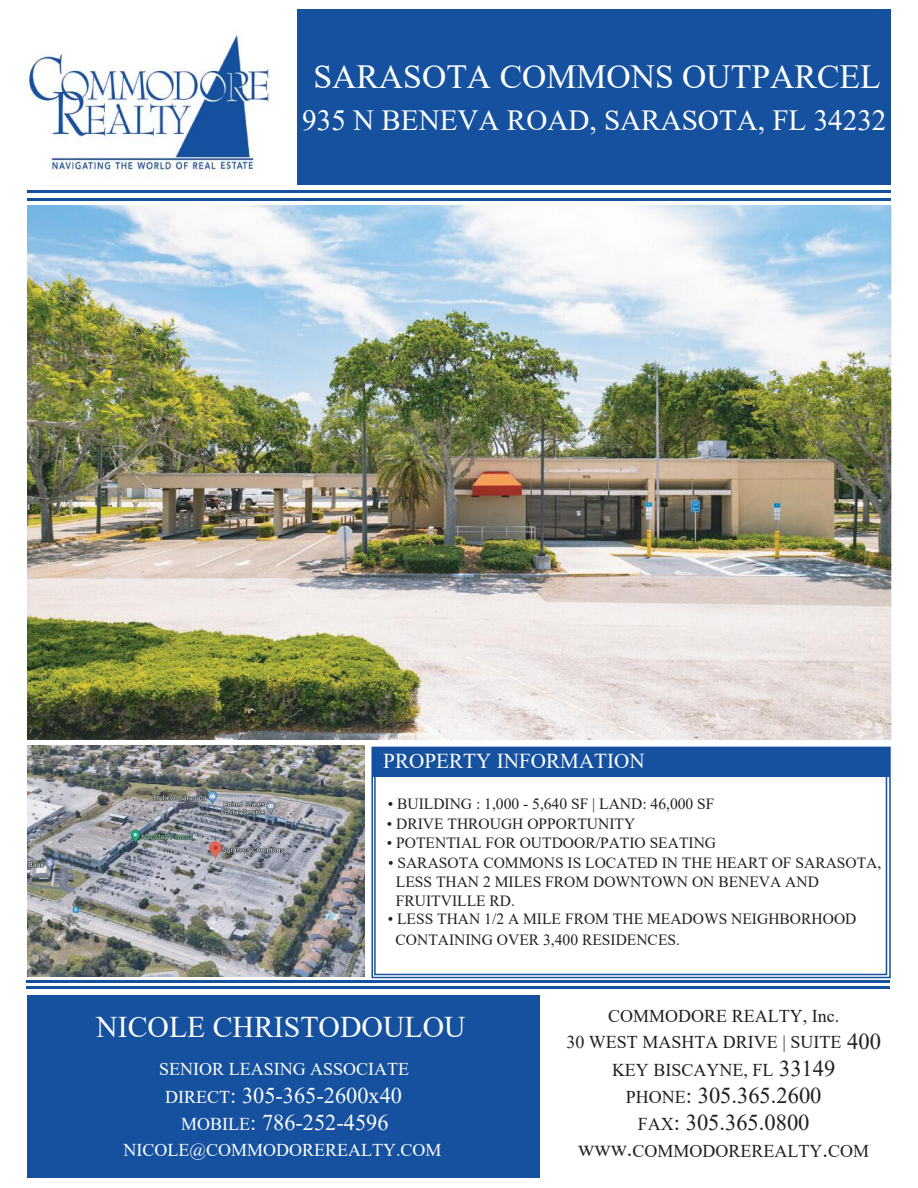
<style>
.page{position:relative;width:918px;height:1188px;background:#fff}
.page>*{position:absolute;margin:0;border:0;box-sizing:border-box;transform-origin:0 0}
.t1{font:33.75px "Times New Roman";color:#fdfefe}
.t2{font:30px "Times New Roman";color:#fbfbfc}
.t3{font:29.1px "Times New Roman";color:#fdfefe}
.t4{font:22.65px/27px "Times New Roman";color:#241f1f;text-align:center}
.t5{font:22.5px "Times New Roman";color:#fbfbfc}
.t6{font:21.15px "Times New Roman";color:#fdfefe}
.t7{font:21px "Arial";color:#feffff}
.t8{font:18px/27px "Times New Roman";color:#241f1f;text-align:center}
.t9{font:18px "Times New Roman";color:#fdfefe}
.t10{font:15.6px/18.6px "Times New Roman";color:#241f1f}
.s1{font-size:18px;color:#fdfefe}
.s2{font-size:22.65px}
.s3{font-size:18px}
</style>
<div class="page">
<hr style="left:27px;top:191px;width:863px;height:2px;background:#15519f">
<hr style="left:27px;top:198px;width:863px;height:2px;background:#15519f">
<div style="left:297px;top:9px;width:593px;height:175px;background:#15519f"></div>
<div style="left:371px;top:747px;width:520px;height:231px;border:2px solid #15519f"></div>
<div style="left:374px;top:748px;width:513px;height:227px;border:2px solid #15519f"></div>
<div style="left:373px;top:747px;width:517px;height:30px;background:#15519f"></div>
<hr style="left:27px;top:980px;width:863px;height:2px;background:#15519f">
<hr style="left:27px;top:986px;width:863px;height:2px;background:#15519f">
<div style="left:27px;top:995px;width:513px;height:182px;background:#15519f"></div>
<img style="left:27px;top:745px;width:338px;height:231px">
<img style="left:28px;top:206px;width:863px;height:533px">
<img style="left:25px;top:29px;width:248px;height:145px">
<h1 class="t1" style="left:313px;top:53px;width:569px">SARASOTA COMMONS OUTPARCEL</h1>
<h3 class="t3" style="left:302px;top:100px;width:586px">935 N BENEVA ROAD, SARASOTA, FL 34232</h3>
<h3 class="t6" style="left:383px;top:746px;width:263px">PROPERTY INFORMATION</h3>
<p class="t10" style="left:388px;top:794px;width:328px">• BUILDING : 1,000 - 5,640 SF | LAND: 46,000 SF</p>
<p class="t10" style="left:387px;top:814px;width:250px">• DRIVE THROUGH OPPORTUNITY</p>
<p class="t10" style="left:387px;top:833px;width:331px">• POTENTIAL FOR OUTDOOR/PATIO SEATING</p>
<p class="t10" style="left:396px;top:853px;width:487px;text-indent:-8px">• SARASOTA COMMONS IS LOCATED IN THE HEART OF SARASOTA,<br>LESS THAN 2 MILES FROM DOWNTOWN ON BENEVA AND<br>FRUITVILLE RD.</p>
<p class="t10" style="left:396px;top:908px;width:462px;line-height:20.4px;text-indent:-8px">• LESS THAN 1/2 A MILE FROM THE MEADOWS NEIGHBORHOOD<br>CONTAINING OVER 3,400 RESIDENCES.</p>
<h2 class="t2" style="left:96px;top:1006px;width:371px">NICOLE CHRISTODOULOU</h2>
<p class="t9" style="left:159px;top:1057px;width:251px">SENIOR LEASING ASSOCIATE</p>
<h3 class="t5" style="left:181px;top:1106px;width:209px"><span class="s1">MOBILE</span>: 786-252-4596</h3>
<p class="t9" style="left:123px;top:1138px;width:320px">NICOLE@COMMODOREREALTY.COM</p>
<h3 class="t5" style="left:165px;top:1080px;width:238px"><span class="s1">DIRECT</span>: 305-365-2600x40</h3>
<h3 class="t7" style="left:156px;top:1139px;width:286px">Nicole@CommodoreRealty.com</h3>
<p class="t8" style="left:566px;top:1001px;width:316px">COMMODORE REALTY, Inc.<br>30 WEST MASHTA DRIVE | SUITE <span class="s2">400<br></span>KEY BISCAYNE, FL <span class="s2">33149</span></p>
<h3 class="t4" style="left:626px;top:1081px;width:197px"><span class="s3">PHONE</span>: 305.365.2600<br><span class="s3">FAX</span>: 305.365.0800</h3>
<p class="t8" style="left:578px;top:1136px;width:293px"><span class="s2">www.</span>COMMODOREREALTY<span class="s2">.</span>COM</p>
</div>
